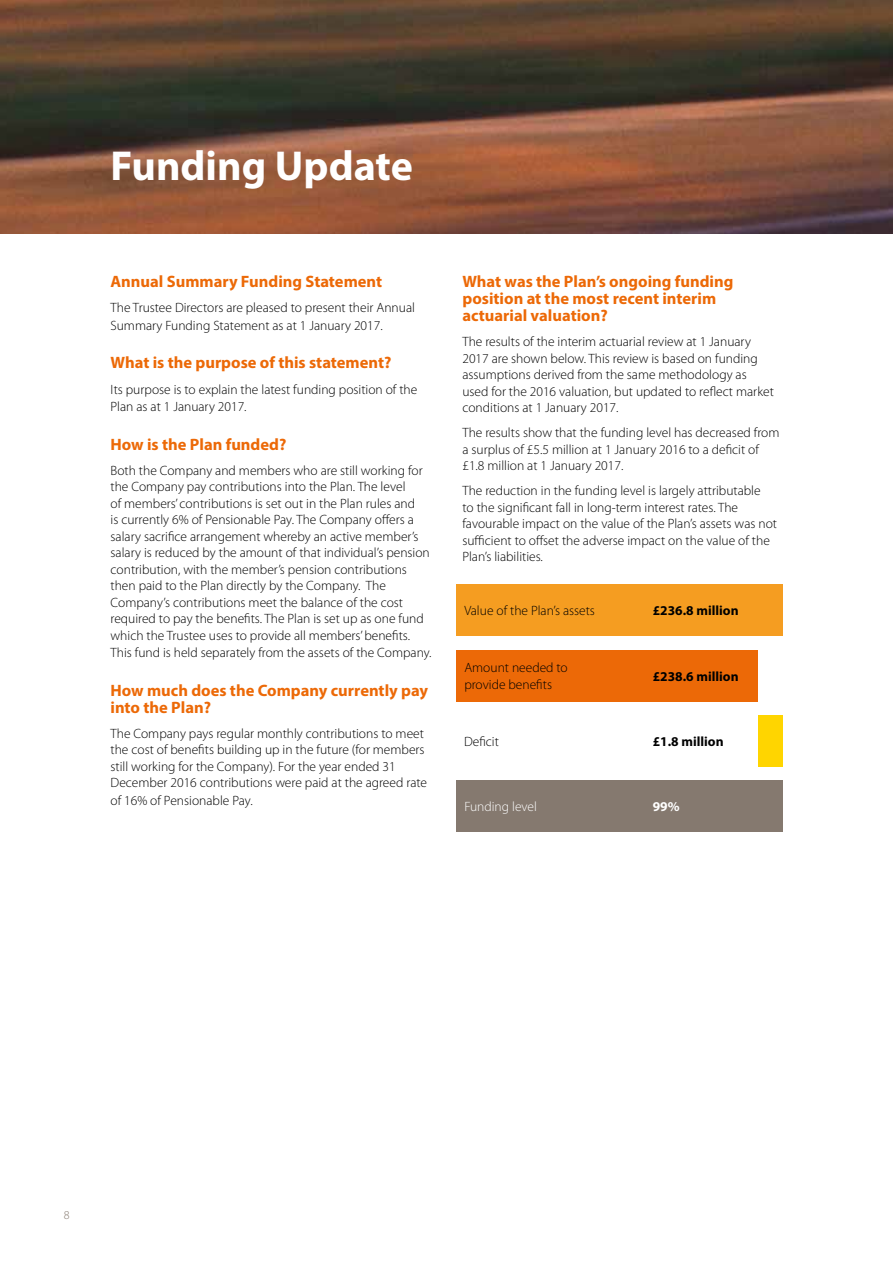
<style>
.page{position:relative;width:893px;height:1263px;background:#fff}
.page>*{position:absolute;margin:0;border:0;box-sizing:border-box;transform-origin:0 0}
.t1{font:700 42px "Myriad Pro";color:#fff}
.t2{font:700 16.5px/17.2px "Myriad Pro";color:#ec6907}
.t3{font:300 13.5px/16.5px "Myriad Pro";color:#000}
.t4{font:700 13.5px "Myriad Pro";color:#000}
.t5{font:300 13.5px "Myriad Pro";color:#fff}
.t6{font:700 13.5px "Myriad Pro";color:#fff}
.t7{font:300 12px "Myriad Pro";color:#85796f}
</style>
<div class="page">
<img style="left:0;top:0;width:893px;height:234px">
<div style="left:456px;top:585px;width:326px;height:51px;background:#f59d21"></div>
<div style="left:456px;top:650px;width:302px;height:51px;background:#ec6907"></div>
<div style="left:758px;top:715px;width:24px;height:51px;background:#ffd500"></div>
<div style="left:456px;top:780px;width:326px;height:51px;background:#85796f"></div>
<h1 class="t1" style="left:111px;top:138px;width:304px">Funding Update</h1>
<p class="t2" style="left:111px;top:272px;width:273px">Annual Summary Funding Statement</p>
<p class="t3" style="left:111px;top:299px;width:306px;line-height:17.2px">The Trustee Directors are pleased to present their Annual<br>Summary Funding Statement as at 1 January 2017.</p>
<p class="t2" style="left:111px;top:353px;width:282px">What is the purpose of this statement?</p>
<p class="t3" style="left:111px;top:381px;width:308px;line-height:17.2px">Its purpose is to explain the latest funding position of the<br>Plan as at 1 January 2017.</p>
<p class="t2" style="left:111px;top:435px;width:177px">How is the Plan funded?</p>
<p class="t3" style="left:111px;top:462px;width:323px">Both the Company and members who are still working for the Company pay contributions into the Plan. The level<br>of members’ contributions is set out in the Plan rules and<br>is currently 6% of Pensionable Pay. The Company offers a salary sacrifice arrangement whereby an active member’s salary is reduced by the amount of that individual’s pension contribution, with the member’s pension contributions then paid to the Plan directly by the Company. The Company’s contributions meet the balance of the cost required to pay the benefits. The Plan is set up as one fund which the Trustee uses to provide all members’ benefits.<br>This fund is held separately from the assets of the Company.</p>
<p class="t2" style="left:111px;top:681px;width:319px">How much does the Company currently pay into the Plan?</p>
<p class="t3" style="left:111px;top:725px;width:318px">The Company pays regular monthly contributions to meet the cost of benefits building up in the future (for members still working for the Company). For the year ended 31<br>December 2016 contributions were paid at the agreed rate of 16% of Pensionable Pay.</p>
<p class="t2" style="left:462px;top:272px;width:272px">What was the Plan’s ongoing funding position at the most recent interim actuarial valuation?</p>
<p class="t3" style="left:462px;top:334px;width:313px">The results of the interim actuarial review at 1 January 2017 are shown below. This review is based on funding assumptions derived from the same methodology as used for the 2016 valuation, but updated to reflect market conditions at 1 January 2017.</p>
<p class="t3" style="left:462px;top:425px;width:318px">The results show that the funding level has decreased from a surplus of £5.5 million at 1 January 2016 to a deficit of £1.8 million at 1 January 2017.</p>
<p class="t3" style="left:462px;top:483px;width:316px">The reduction in the funding level is largely attributable<br>to the significant fall in long-term interest rates. The favourable impact on the value of the Plan’s assets was not sufficient to offset the adverse impact on the value of the Plan’s liabilities.</p>
<p class="t3" style="left:464px;top:603px;width:132px">Value of the Plan’s assets</p>
<p class="t4" style="left:653px;top:602px;width:87px">£236.8 million</p>
<p class="t3" style="left:464px;top:659px;width:105px;line-height:17.2px">Amount needed to provide benefits</p>
<p class="t4" style="left:653px;top:667px;width:87px">£238.6 million</p>
<p class="t3" style="left:464px;top:733px;width:36px">Deficit</p>
<p class="t4" style="left:653px;top:732px;width:72px">£1.8 million</p>
<p class="t5" style="left:464px;top:799px;width:74px">Funding level</p>
<p class="t6" style="left:653px;top:797px;width:28px">99%</p>
<p class="t7" style="left:64px;top:1208px;width:7px">8</p>
</div>
